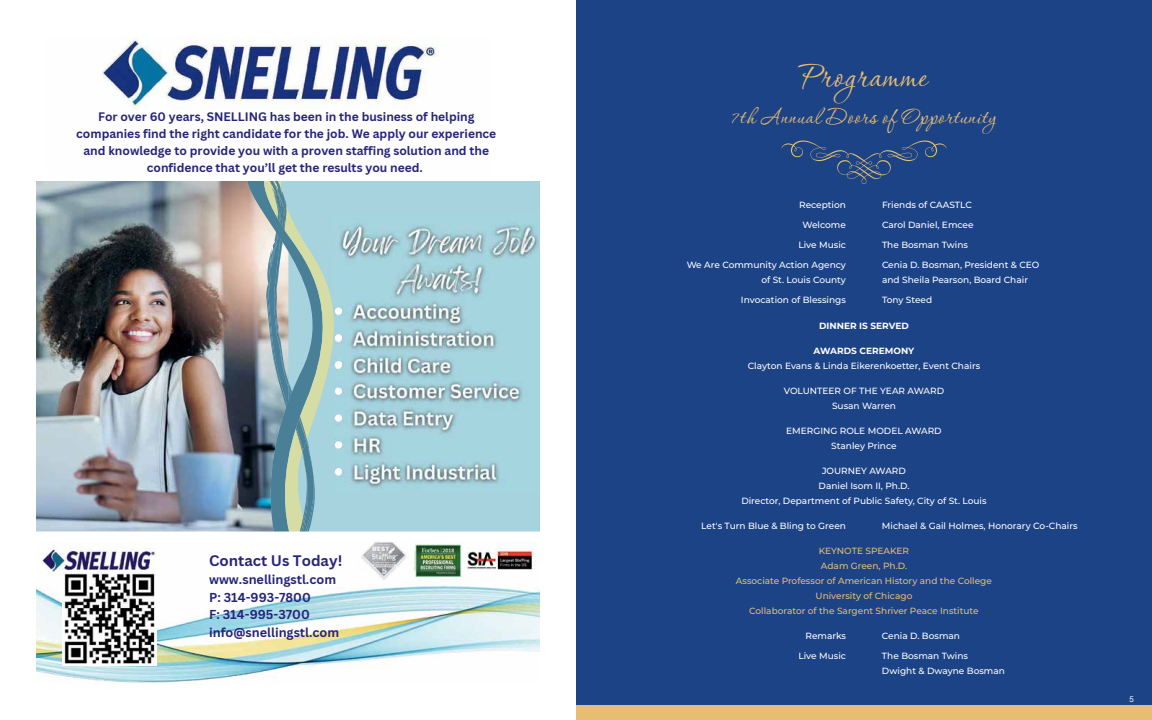
<style>
.page{position:relative;width:1152px;height:720px;background:#fff}
.page>*{position:absolute;margin:0;border:0;box-sizing:border-box;transform-origin:0 0}
.t1{font:43px "Corinthia";letter-spacing:.025em;color:#e6bd71}
.t2{font:27px "Corinthia";letter-spacing:.025em;color:#e6bd71}
.t3{font:700 14.9px "Canva Sans";color:#26247c}
.t4{font:700 12.6px/17.4px "Canva Sans";color:#26247c}
.t5{font:700 12px/16.8px "Canva Sans";color:#26247c;text-align:center}
.t6{font:500 9px/15px "Montserrat";color:#fff;text-align:center}
.t7{font:500 9px/15px "Montserrat";color:#e6bd71;text-align:center}
.t8{font:700 9px "Montserrat";color:#fff}
.t9{font:8px "Helvetica Neue";color:#fff}
</style>
<div class="page">
<div style="left:576px;top:0;width:576px;height:720px;background:#1d4387"></div>
<svg style="left:781px;top:141px;width:166px;height:43px"></svg>
<div style="left:576px;top:706px;width:576px;height:14px;background:#e6bd71"></div>
<img style="left:36px;top:181px;width:211px;height:351px">
<svg style="left:247px;top:181px;width:11px;height:351px;background:#7b7679"></svg>
<svg style="left:258px;top:181px;width:8px;height:351px;background:#9aa6ad"></svg>
<svg style="left:315px;top:181px;width:225px;height:351px;background:#a7d2d8"></svg>
<svg style="left:266px;top:181px;width:49px;height:351px;background:#8db0b5"></svg>
<img style="left:102px;top:39px;width:336px;height:70px">
<img style="left:334px;top:214px;width:206px;height:278px">
<svg style="left:334px;top:308px;width:8px;height:33px"></svg>
<svg style="left:335px;top:361px;width:7px;height:7px"></svg>
<svg style="left:335px;top:388px;width:7px;height:7px"></svg>
<svg style="left:335px;top:415px;width:7px;height:6px"></svg>
<svg style="left:335px;top:441px;width:7px;height:7px"></svg>
<svg style="left:335px;top:468px;width:7px;height:7px"></svg>
<img style="left:36px;top:541px;width:504px;height:142px">
<img style="left:63px;top:572px;width:94px;height:94px">
<p class="t5" style="left:76px;top:109px;width:422px">For over 60 years, SNELLING has been in the business of helping companies find the right candidate for the job. We apply our experience and knowledge to provide you with a proven staffing solution and the confidence that you’ll get the results you need.</p>
<h3 class="t3" style="left:209px;top:552px;width:135px">Contact Us Today!</h3>
<h3 class="t4" style="left:209px;top:571px;width:132px">www.snellingstl.com<br>P: 314-993-7800<br>F: 314-995-3700 info@snellingstl.com</h3>
<h1 class="t1" style="left:800px;top:54px;width:129px">Programme</h1>
<h2 class="t2" style="left:732px;top:103px;width:266px">7th Annual Doors of Opportunity</h2>
<p class="t6" style="left:799px;top:197px;width:48px">Reception</p>
<p class="t6" style="left:882px;top:197px;width:91px">Friends of CAASTLC</p>
<p class="t6" style="left:803px;top:217px;width:45px">Welcome</p>
<p class="t6" style="left:882px;top:217px;width:93px">Carol Daniel, Emcee</p>
<p class="t6" style="left:798px;top:237px;width:49px">Live Music</p>
<p class="t6" style="left:882px;top:237px;width:88px">The Bosman Twins</p>
<p class="t6" style="left:687px;top:257px;width:161px">We Are Community Action Agency</p>
<p class="t6" style="left:882px;top:257px;width:159px">Cenia D. Bosman, President &amp; CEO</p>
<p class="t6" style="left:761px;top:272px;width:86px">of St. Louis County</p>
<p class="t6" style="left:882px;top:272px;width:148px">and Sheila Pearson, Board Chair</p>
<p class="t6" style="left:741px;top:292px;width:107px">Invocation of Blessings</p>
<p class="t6" style="left:882px;top:292px;width:52px">Tony Steed</p>
<p class="t8" style="left:819px;top:320px;width:91px">DINNER IS SERVED</p>
<p class="t8" style="left:814px;top:345px;width:102px">AWARDS CEREMONY</p>
<p class="t6" style="left:748px;top:358px;width:234px">Clayton Evans &amp; Linda Eikerenkoetter, Event Chairs</p>
<p class="t6" style="left:784px;top:383px;width:162px">VOLUNTEER OF THE YEAR AWARD<br>Susan Warren</p>
<p class="t6" style="left:786px;top:423px;width:157px">EMERGING ROLE MODEL AWARD<br>Stanley Prince</p>
<p class="t6" style="left:741px;top:463px;width:247px">JOURNEY AWARD<br>Daniel Isom II, Ph.D.<br>Director, Department of Public Safety, City of St. Louis</p>
<p class="t6" style="left:701px;top:518px;width:146px">Let's Turn Blue &amp; Bling to Green</p>
<p class="t6" style="left:882px;top:518px;width:197px">Michael &amp; Gail Holmes, Honorary Co-Chairs</p>
<p class="t7" style="left:736px;top:543px;width:258px">KEYNOTE SPEAKER<br>Adam Green, Ph.D.<br>Associate Professor of American History and the College University of Chicago<br>Collaborator of the Sargent Shriver Peace Institute</p>
<p class="t6" style="left:806px;top:628px;width:42px">Remarks</p>
<p class="t6" style="left:882px;top:628px;width:80px">Cenia D. Bosman</p>
<p class="t6" style="left:798px;top:648px;width:49px">Live Music</p>
<p class="t6" style="left:882px;top:648px;width:124px;text-align:left">The Bosman Twins<br>Dwight &amp; Dwayne Bosman</p>
<p class="t9" style="left:1130px;top:693px;width:6px">5</p>
</div>
